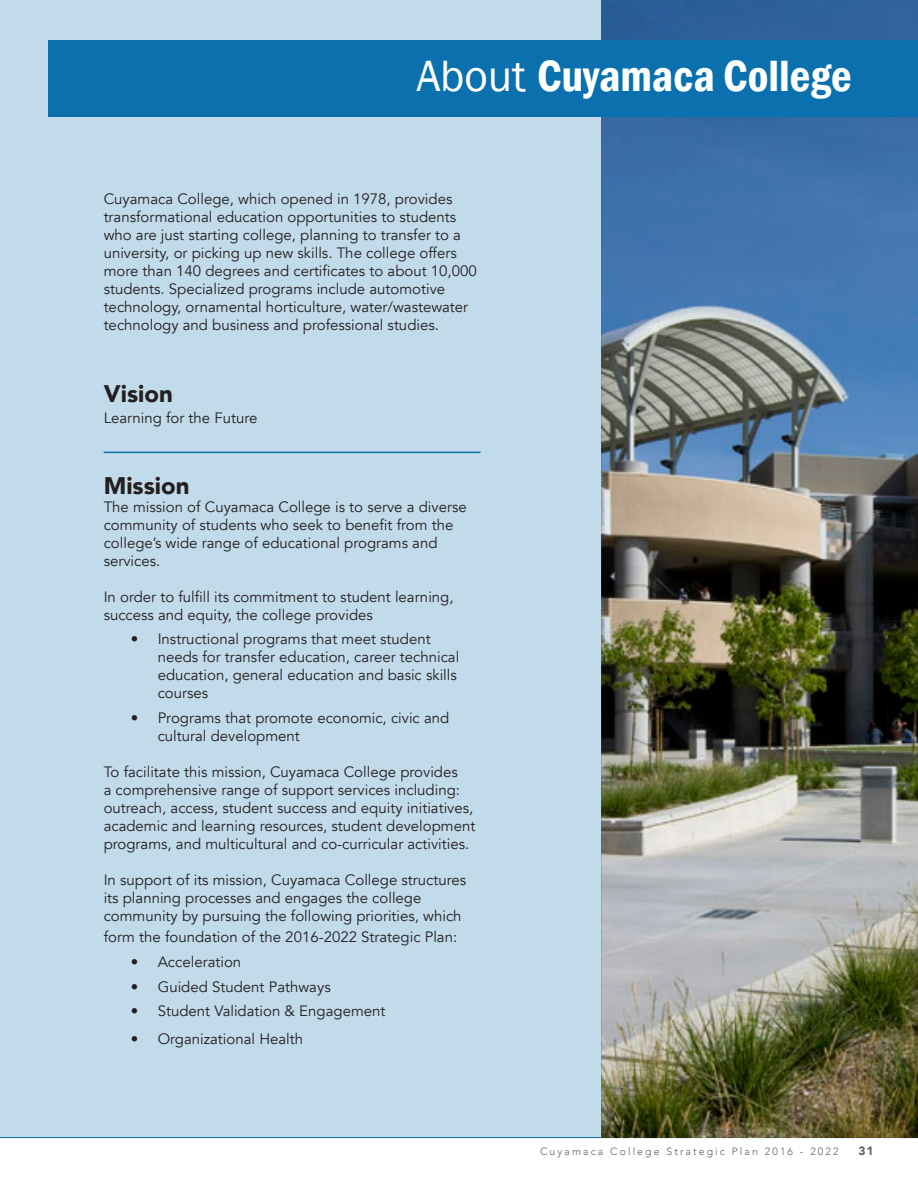
<style>
.page{position:relative;width:918px;height:1188px;background:#fff}
.page>*{position:absolute;margin:0;border:0;box-sizing:border-box;transform-origin:0 0}
.t1{font:600 condensed 45px "Franklin Gothic";color:#fff}
.t2{font:900 24px "Avenir";color:#231f20}
.t3{font:15px/18px "Avenir";color:#231f20}
.t4{font:900 12px "Avenir";color:#636366}
.t5{font:300 10.5px "Avenir";letter-spacing:.2em;color:#636366}
.s1{font-weight:400;font-stretch:normal}
</style>
<div class="page">
<img style="left:602px;top:0;width:316px;height:1138px">
<div style="left:0;top:0;width:602px;height:1138px;background:#c2dbea"></div>
<div style="left:49px;top:40px;width:869px;height:77px;background:#0b71ae"></div>
<hr style="left:104px;top:452px;width:377px;height:1px;background:#0b71ae">
<p class="t1" style="left:417px;top:46px;width:437px"><span class="s1">About</span> Cuyamaca College</p>
<p class="t3" style="left:104px;top:190px;width:375px">Cuyamaca College, which opened in 1978, provides transformational education opportunities to students who are just starting college, planning to transfer to a university, or picking up new skills. The college offers more than 140 degrees and certificates to about 10,000 students. Specialized programs include automotive technology, ornamental horticulture, water/wastewater technology and business and professional studies.</p>
<p class="t2" style="left:104px;top:373px;width:71px">Vision</p>
<p class="t3" style="left:104px;top:409px;width:155px">Learning for the Future</p>
<p class="t2" style="left:104px;top:465px;width:87px">Mission</p>
<p class="t3" style="left:104px;top:498px;width:365px">The mission of Cuyamaca College is to serve a diverse community of students who seek to benefit from the college’s wide range of educational programs and services.</p>
<p class="t3" style="left:104px;top:588px;width:351px">In order to fulfill its commitment to student learning, success and equity, the college provides</p>
<p class="t3" style="left:158px;top:631px;width:303px;text-indent:-27px">• Instructional programs that meet student needs for transfer education, career technical education, general education and basic skills courses</p>
<p class="t3" style="left:158px;top:709px;width:293px;text-indent:-27px">• Programs that promote economic, civic and cultural development</p>
<p class="t3" style="left:104px;top:763px;width:373px">To facilitate this mission, Cuyamaca College provides<br>a comprehensive range of support services including: outreach, access, student success and equity initiatives, academic and learning resources, student development programs, and multicultural and co-curricular activities.</p>
<p class="t3" style="left:104px;top:871px;width:364px">In support of its mission, Cuyamaca College structures its planning processes and engages the college community by pursuing the following priorities, which</p>
<p class="t3" style="left:104px;top:928px;width:355px">form the foundation of the 2016-2022 Strategic Plan:</p>
<p class="t3" style="left:131px;top:953px;width:112px">• Acceleration</p>
<p class="t3" style="left:131px;top:978px;width:202px">• Guided Student Pathways</p>
<p class="t3" style="left:131px;top:1003px;width:256px">• Student Validation &amp; Engagement</p>
<p class="t3" style="left:131px;top:1030px;width:174px">• Organizational Health</p>
<p class="t5" style="left:540px;top:1145px;width:300px">Cuyamaca College Strategic Plan 2016 - 2022</p>
<p class="t4" style="left:858px;top:1141px;width:17px">31</p>
</div>
